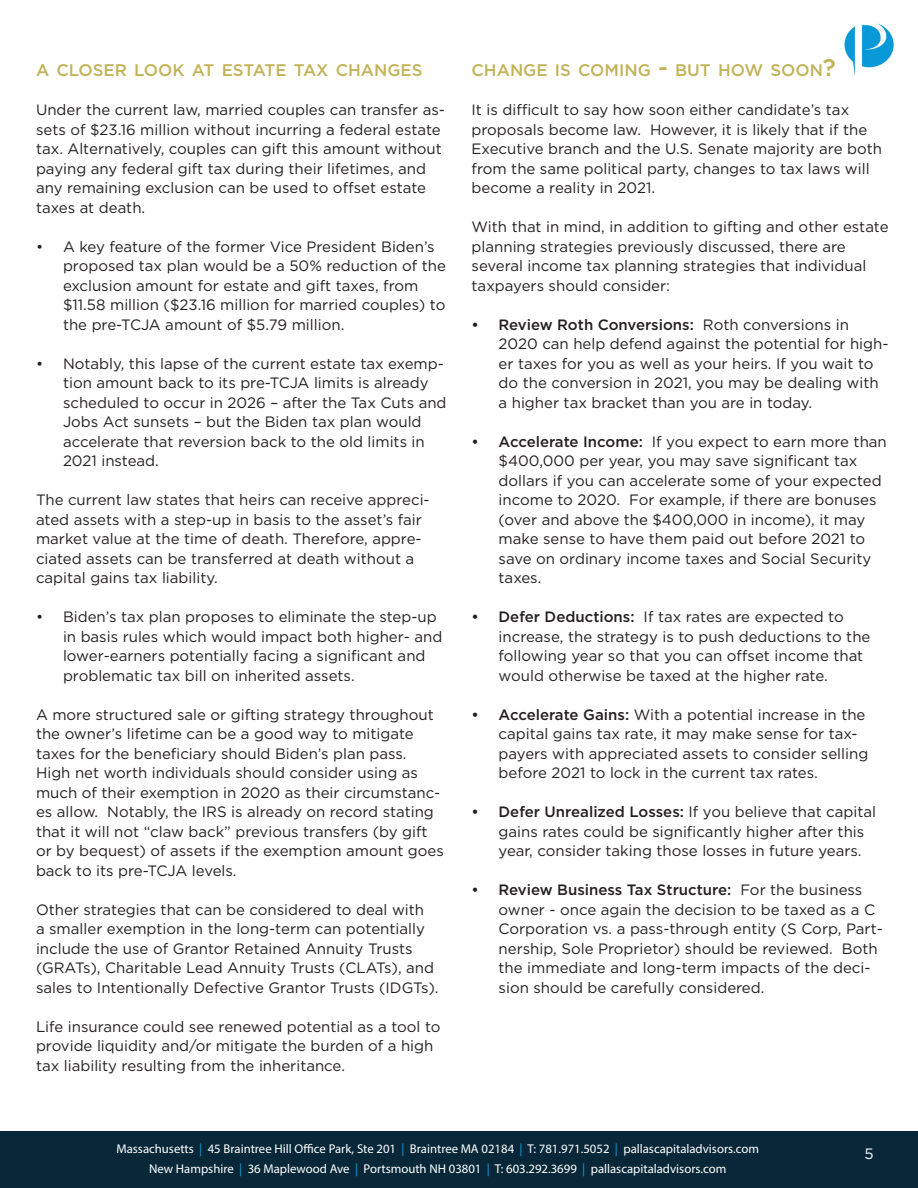
<style>
.page{position:relative;width:918px;height:1188px;background:#fff}
.page>*{position:absolute;margin:0;border:0;box-sizing:border-box;transform-origin:0 0}
.t1{font:500 16.8px "Gotham";color:#c2b359}
.t2{font:15px/19.5px "Gotham";color:#231f20}
.t3{font:15px "Gotham";color:#fff}
.t4{font:12.75px "Myriad Pro";color:#fff}
.s1{font-size:24px}
.s2{font-weight:500}
.s3{color:#179ad7}
</style>
<div class="page">
<div style="left:0;top:1132px;width:918px;height:56px;background:#082839"></div>
<img style="left:844px;top:23px;width:50px;height:54px">
<p class="t1" style="left:36px;top:59px;width:388px">A CLOSER LOOK AT ESTATE TAX CHANGES</p>
<p class="t2" style="left:36px;top:100px;width:411px">Under the current law, married couples can transfer as&shy;sets of $23.16 million without incurring a federal estate tax. Alternatively, couples can gift this amount without paying any federal gift tax during their lifetimes, and any remaining exclusion can be used to offset estate taxes at death.</p>
<p class="t2" style="left:63px;top:236px;width:385px;text-indent:-27px">• A key feature of the former Vice President Biden’s proposed tax plan would be a 50% reduction of the exclusion amount for estate and gift taxes, from $11.58 million ($23.16 million for married couples) to the pre-TCJA amount of $5.79 million.</p>
<p class="t2" style="left:63px;top:353px;width:385px;text-indent:-27px">• Notably, this lapse of the current estate tax exemp&shy;tion amount back to its pre-TCJA limits is already scheduled to occur in 2026 – after the Tax Cuts and Jobs Act sunsets – but the Biden tax plan would accelerate that reversion back to the old limits in 2021 instead.</p>
<p class="t2" style="left:36px;top:490px;width:395px">The current law states that heirs can receive appreci&shy;ated assets with a step-up in basis to the asset’s fair market value at the time of death. Therefore, appre&shy;ciated assets can be transferred at death without a capital gains tax liability.</p>
<p class="t2" style="left:63px;top:607px;width:381px;text-indent:-27px">• Biden’s tax plan proposes to eliminate the step-up in basis rules which would impact both higher- and lower-earners potentially facing a significant and problematic tax bill on inherited assets.</p>
<p class="t2" style="left:36px;top:704px;width:409px">A more structured sale or gifting strategy throughout the owner’s lifetime can be a good way to mitigate taxes for the beneficiary should Biden’s plan pass.<br>High net worth individuals should consider using as much of their exemption in 2020 as their circumstanc&shy;es allow. Notably, the IRS is already on record stating that it will not “claw back” previous transfers (by gift or by bequest) of assets if the exemption amount goes back to its pre-TCJA levels.</p>
<p class="t2" style="left:36px;top:899px;width:404px">Other strategies that can be considered to deal with<br>a smaller exemption in the long-term can potentially include the use of Grantor Retained Annuity Trusts (GRATs), Charitable Lead Annuity Trusts (CLATs), and sales to Intentionally Defective Grantor Trusts (IDGTs).</p>
<p class="t2" style="left:36px;top:1016px;width:406px">Life insurance could see renewed potential as a tool to provide liquidity and/or mitigate the burden of a high tax liability resulting from the inheritance.</p>
<p class="t1" style="left:472px;top:59px;width:366px">CHANGE IS COMING <span class="s1">-</span> BUT HOW SOON<span class="s1">?</span></p>
<p class="t2" style="left:472px;top:100px;width:412px">It is difficult to say how soon either candidate’s tax proposals become law. However, it is likely that if the Executive branch and the U.S. Senate majority are both from the same political party, changes to tax laws will become a reality in 2021.</p>
<p class="t2" style="left:472px;top:217px;width:419px">With that in mind, in addition to gifting and other estate planning strategies previously discussed, there are several income tax planning strategies that individual taxpayers should consider:</p>
<p class="t2" style="left:499px;top:314px;width:391px;text-indent:-27px"><span class="s2">• Review Roth Conversions:</span> Roth conversions in 2020 can help defend against the potential for high&shy;er taxes for you as well as your heirs. If you wait to do the conversion in 2021, you may be dealing with a higher tax bracket than you are in today.</p>
<p class="t2" style="left:499px;top:431px;width:390px;text-indent:-27px"><span class="s2">• Accelerate Income:</span> If you expect to earn more than $400,000 per year, you may save significant tax dollars if you can accelerate some of your expected income to 2020. For example, if there are bonuses (over and above the $400,000 in income), it may make sense to have them paid out before 2021 to save on ordinary income taxes and Social Security taxes.</p>
<p class="t2" style="left:499px;top:607px;width:373px;text-indent:-27px"><span class="s2">• Defer Deductions:</span> If tax rates are expected to increase, the strategy is to push deductions to the following year so that you can offset income that would otherwise be taxed at the higher rate.</p>
<p class="t2" style="left:499px;top:704px;width:371px;text-indent:-27px"><span class="s2">• Accelerate Gains:</span> With a potential increase in the capital gains tax rate, it may make sense for tax&shy;payers with appreciated assets to consider selling before 2021 to lock in the current tax rates.</p>
<p class="t2" style="left:499px;top:802px;width:379px;text-indent:-27px"><span class="s2">• Defer Unrealized Losses:</span> If you believe that capital gains rates could be significantly higher after this year, consider taking those losses in future years.</p>
<p class="t2" style="left:499px;top:880px;width:386px;text-indent:-27px"><span class="s2">• Review Business Tax Structure:</span> For the business owner - once again the decision to be taxed as a C Corporation vs. a pass-through entity (S Corp, Part&shy;nership, Sole Proprietor) should be reviewed. Both the immediate and long-term impacts of the deci&shy;sion should be carefully considered.</p>
<p class="t4" style="left:116px;top:1140px;width:644px">Massachusetts <span class="s3">|</span> 45 Braintree Hill Office Park, Ste 201 <span class="s3">|</span> Braintree MA 02184 <span class="s3">|</span> T: 781.971.5052 <span class="s3">|</span> pallascapitaladvisors.com</p>
<p class="t4" style="left:149px;top:1161px;width:579px">New Hampshire <span class="s3">|</span> 36 Maplewood Ave <span class="s3">|</span> Portsmouth NH 03801 <span class="s3">|</span> T: 603.292.3699 <span class="s3">|</span> pallascapitaladvisors.com</p>
<p class="t3" style="left:865px;top:1145px;width:11px">5</p>
</div>
